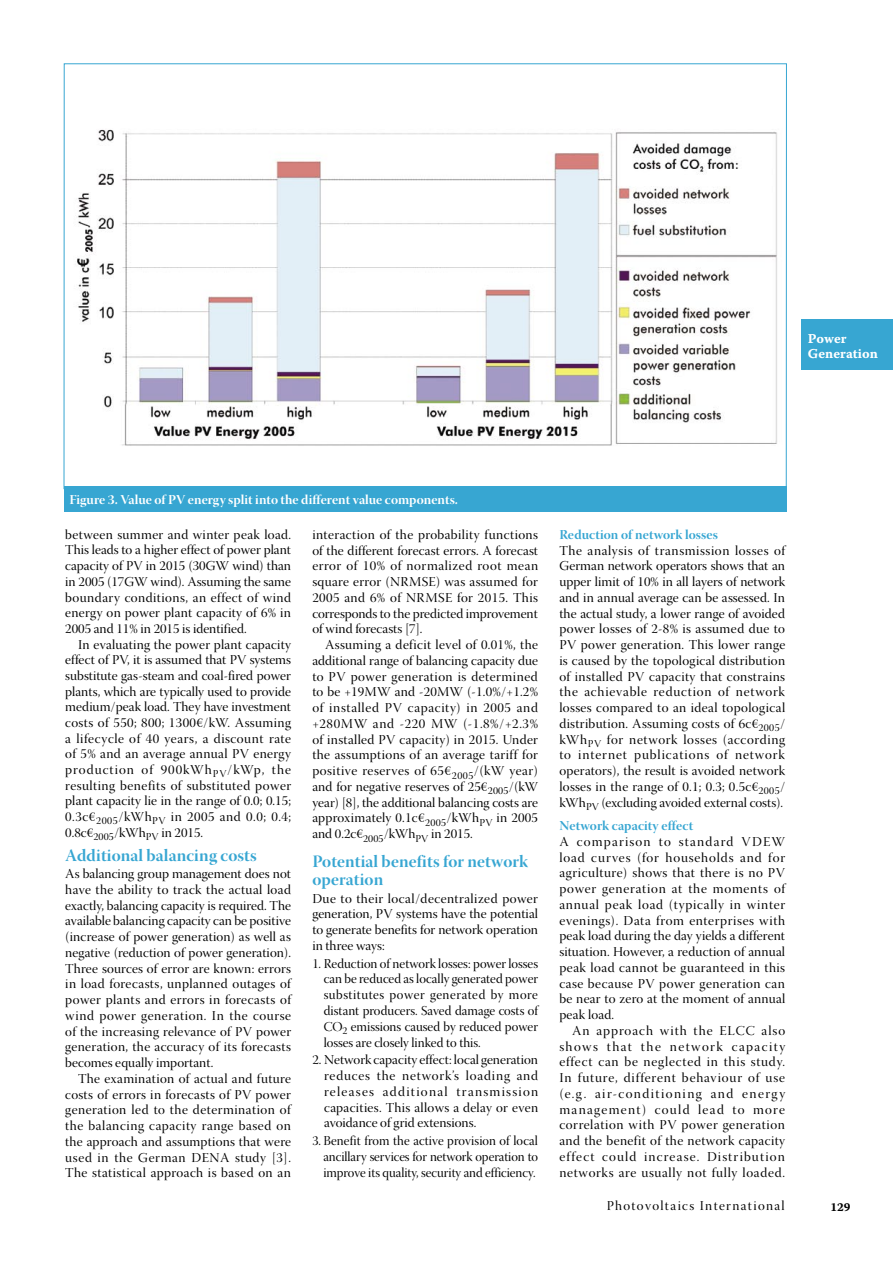
<style>
.page{position:relative;width:893px;height:1263px;background:#fff}
.page>*{position:absolute;margin:0;border:0;box-sizing:border-box;transform-origin:0 0}
.t1{font:17.25px/18px "Warnock Pro Bold Disp";letter-spacing:.005em;color:#37a6d2}
.t2{font:13.5px/15.8px "Warnock Pro Disp";letter-spacing:.01em;color:#000;text-align:justify}
.t3{font:13.5px "Warnock Pro Bold Disp";color:#fff}
.t4{font:13.5px "Warnock Pro Bold Disp";letter-spacing:.005em;color:#37a6d2}
.t5{font:13.5px "Warnock Pro Disp";letter-spacing:.1em;color:#000}
.t6{font:13.5px/15px "Warnock Pro Bold Capt";color:#fff}
.t7{font:12px "Warnock Pro Bold Capt";color:#000}
</style>
<div class="page">
<div style="left:801px;top:319px;width:92px;height:51px;background:#37a6d2"></div>
<img style="left:77px;top:129px;width:700px;height:317px">
<div style="left:64px;top:486px;width:722px;height:26px;background:#37a6d2"></div>
<p class="t6" style="left:808px;top:331px;width:72px">Power<br>Generation</p>
<p class="t3" style="left:70px;top:491px;width:390px">Figure 3. Value of PV energy split into the different value components.</p>
<p class="t2" style="left:65px;top:528px;width:227px">between summer and winter peak load.<br>This leads to a higher effect of power plant capacity of PV in 2015 (30GW wind) than in 2005 (17GW wind). Assuming the same boundary conditions, an effect of wind energy on power plant capacity of 6% in 2005 and 11% in 2015 is identified.</p>
<p class="t2" style="left:65px;top:638px;width:227px;text-indent:13px">In evaluating the power plant capacity effect of PV, it is assumed that PV systems substitute gas-steam and coal-fired power plants, which are typically used to provide medium/peak load. They have investment costs of 550; 800; 1300€/kW. Assuming a lifecycle of 40 years, a discount rate of 5% and an average annual PV energy production of 900kWh<sub>PV</sub>/kWp, the resulting benefits of substituted power plant capacity lie in the range of 0.0; 0.15; 0.3c€<sub>2005</sub>/kWh<sub>PV</sub> in 2005 and 0.0; 0.4; 0.8c€<sub>2005</sub>/kWh<sub>PV</sub> in 2015.</p>
<p class="t1" style="left:65px;top:846px;width:193px">Additional balancing costs</p>
<p class="t2" style="left:65px;top:867px;width:227px">As balancing group management does not have the ability to track the actual load exactly, balancing capacity is required. The available balancing capacity can be positive (increase of power generation) as well as negative (reduction of power generation).<br>Three sources of error are known: errors in load forecasts, unplanned outages of power plants and errors in forecasts of wind power generation. In the course of the increasing relevance of PV power generation, the accuracy of its forecasts becomes equally important.</p>
<p class="t2" style="left:65px;top:1072px;width:227px;text-indent:13px">The examination of actual and future costs of errors in forecasts of PV power generation led to the determination of the balancing capacity range based on the approach and assumptions that were used in the German DENA study [3].<br>The statistical approach is based on an</p>
<p class="t2" style="left:312px;top:528px;width:227px">interaction of the probability functions of the different forecast errors. A forecast error of 10% of normalized root mean square error (NRMSE) was assumed for 2005 and 6% of NRMSE for 2015. This corresponds to the predicted improvement of wind forecasts [7].</p>
<p class="t2" style="left:312px;top:638px;width:227px;text-indent:13px">Assuming a deficit level of 0.01%, the additional range of balancing capacity due to PV power generation is determined to be +19MW and -20MW (-1.0%/+1.2% of installed PV capacity) in 2005 and +280MW and -220 MW (-1.8%/+2.3% of installed PV capacity) in 2015. Under the assumptions of an average tariff for positive reserves of 65€<sub>2005</sub>/(kW year) and for negative reserves of 25€<sub>2005</sub>/(kW year) [8], the additional balancing costs are approximately 0.1c€<sub>2005</sub>/kWh<sub>PV</sub> in 2005 and 0.2c€<sub>2005</sub>/kWh<sub>PV</sub> in 2015.</p>
<p class="t1" style="left:312px;top:852px;width:217px">Potential benefits for network operation</p>
<p class="t2" style="left:312px;top:892px;width:227px">Due to their local/decentralized power generation, PV systems have the potential to generate benefits for network operation in three ways:</p>
<p class="t2" style="left:324px;top:957px;width:216px;text-indent:-11px">1. Reduction of network losses: power losses can be reduced as locally generated power substitutes power generated by more distant producers. Saved damage costs of CO<sub>2</sub> emissions caused by reduced power losses are closely linked to this.</p>
<p class="t2" style="left:324px;top:1054px;width:216px;text-indent:-12px">2. Network capacity effect: local generation reduces the network’s loading and releases additional transmission capacities. This allows a delay or even avoidance of grid extensions.</p>
<p class="t2" style="left:323px;top:1134px;width:216px;text-indent:-11px">3. Benefit from the active provision of local ancillary services for network operation to improve its quality, security and efficiency.</p>
<p class="t4" style="left:559px;top:526px;width:160px">Reduction of network losses</p>
<p class="t2" style="left:559px;top:544px;width:227px">The analysis of transmission losses of German network operators shows that an upper limit of 10% in all layers of network and in annual average can be assessed. In the actual study, a lower range of avoided power losses of 2-8% is assumed due to PV power generation. This lower range is caused by the topological distribution of installed PV capacity that constrains the achievable reduction of network losses compared to an ideal topological distribution. Assuming costs of 6c€<sub>2005</sub>/ kWh<sub>PV</sub> for network losses (according to internet publications of network operators), the result is avoided network losses in the range of 0.1; 0.3; 0.5c€<sub>2005</sub>/ kWh<sub>PV</sub> (excluding avoided external costs).</p>
<p class="t4" style="left:559px;top:817px;width:135px">Network capacity effect</p>
<p class="t2" style="left:559px;top:835px;width:227px">A comparison to standard VDEW load curves (for households and for agriculture) shows that there is no PV power generation at the moments of annual peak load (typically in winter evenings). Data from enterprises with peak load during the day yields a different situation. However, a reduction of annual peak load cannot be guaranteed in this case because PV power generation can be near to zero at the moment of annual peak load.</p>
<p class="t2" style="left:559px;top:1024px;width:227px;text-indent:13px">An approach with the ELCC also shows that the network capacity effect can be neglected in this study.<br>In future, different behaviour of use (e.g. air-conditioning and energy management) could lead to more correlation with PV power generation and the benefit of the network capacity effect could increase. Distribution networks are usually not fully loaded.</p>
<p class="t5" style="left:607px;top:1198px;width:180px">Photovoltaics International</p>
<p class="t7" style="left:830px;top:1200px;width:22px">129</p>
</div>
